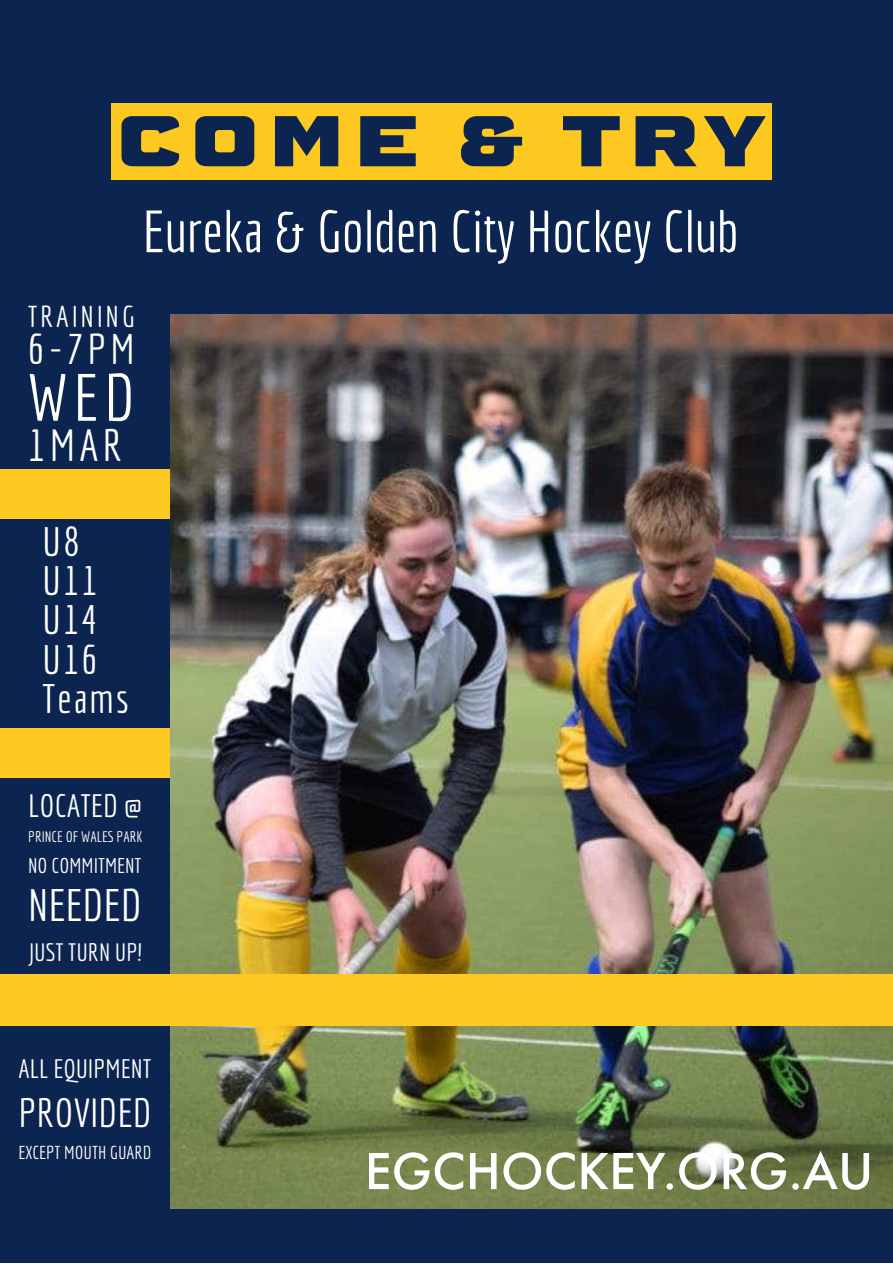
<style>
.page{position:relative;width:893px;height:1264px;background:#fff}
.page>*{position:absolute;margin:0;border:0;box-sizing:border-box;transform-origin:0 0}
.t1{font:64.95px "Economica";color:#fff}
.t2{font:57.9px "Economica";color:#fff}
.t3{font:44.4px "Economica";color:#fff}
.t4{font:43.95px "Economica";color:#fff}
.t5{font:41.85px "Economica";color:#fff}
.t6{font:40.2px/39.3px "Economica";letter-spacing:.05em;color:#fff}
.t7{font:39.75px "Economica";color:#fff}
.t8{font:31.65px "Economica";color:#fff}
.t9{font:29.4px "Economica";letter-spacing:.09em;color:#fff}
.t10{font:26.1px "Economica";color:#fff}
.t11{font:24.6px "Economica";color:#fff}
.t12{font:20.85px "Economica";color:#fff}
.t13{font:18.3px "Economica";color:#fff}
.t14{font:14.85px "Economica";color:#fff}
</style>
<div class="page">
<div style="left:0;top:0;width:892px;height:1262px;background:#0c2550"></div>
<div style="left:0;top:469px;width:395px;height:50px;background:#fdc921"></div>
<div style="left:0;top:728px;width:395px;height:49px;background:#fdc921"></div>
<img style="left:170px;top:314px;width:722px;height:894px">
<div style="left:0;top:974px;width:892px;height:51px;background:#fdc921"></div>
<img style="left:369px;top:1032px;width:523px;height:176px">
<div style="left:111px;top:103px;width:660px;height:76px;background:#fdc921"></div>
<svg style="left:121px;top:116px;width:294px;height:50px"></svg>
<svg style="left:461px;top:116px;width:61px;height:50px"></svg>
<svg style="left:563px;top:116px;width:202px;height:50px"></svg>
<p class="t2" style="left:142px;top:197px;width:597px">Eureka &amp; Golden City Hockey Club</p>
<p class="t9" style="left:28px;top:299px;width:109px">TRAINING</p>
<p class="t5" style="left:28px;top:324px;width:108px">6-7PM</p>
<p class="t1" style="left:28px;top:359px;width:108px">WED</p>
<p class="t4" style="left:28px;top:419px;width:96px">1MAR</p>
<p class="t6" style="left:42px;top:521px;width:89px">U8<br>U11<br>U14<br>U16<br>Teams</p>
<p class="t8" style="left:28px;top:786px;width:115px">LOCATED @</p>
<p class="t14" style="left:28px;top:828px;width:116px">PRINCE OF WALES PARK</p>
<p class="t12" style="left:28px;top:853px;width:115px">NO COMMITMENT</p>
<p class="t3" style="left:28px;top:878px;width:115px">NEEDED</p>
<p class="t11" style="left:28px;top:938px;width:115px">JUST TURN UP!</p>
<p class="t10" style="left:18px;top:1053px;width:134px">ALL EQUIPMENT</p>
<p class="t7" style="left:18px;top:1089px;width:134px">PROVIDED</p>
<p class="t13" style="left:18px;top:1141px;width:134px">EXCEPT MOUTH GUARD</p>
</div>
